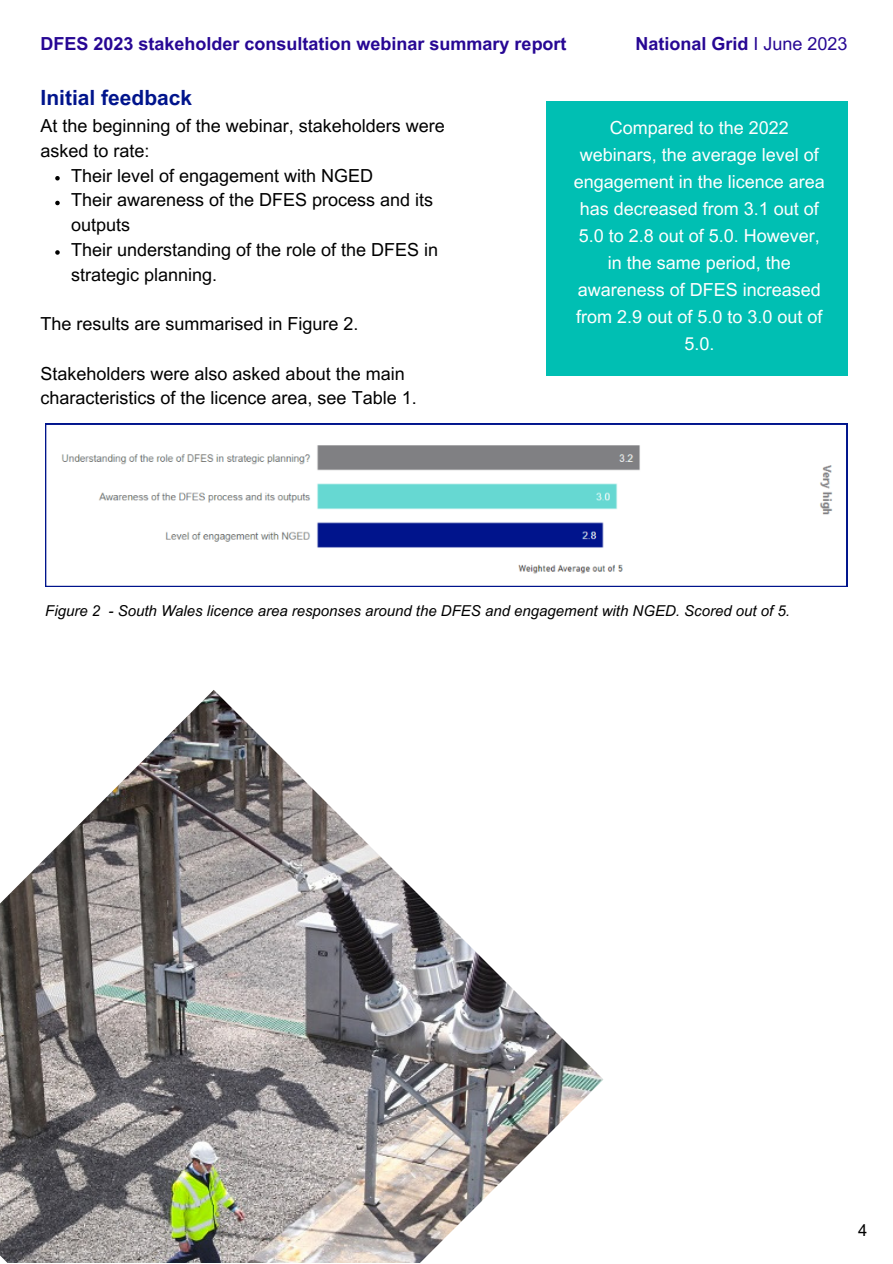
<style>
.page{position:relative;width:893px;height:1264px;background:#fff}
.page>*{position:absolute;margin:0;border:0;box-sizing:border-box;transform-origin:0 0}
.t1{font:700 21px "Arial MT Pro";color:#00148c}
.t2{font:18px/24.8px "Arial MT Pro";color:#000}
.t3{font:18px/27px "Arial MT Pro";color:#fff;text-align:center}
.t4{font:700 18px "Arial MT Pro";color:#270794}
.t5{font:16.5px "Arial MT Pro";color:#000}
.t6{font:italic 15px "Arial MT Pro";color:#000}
.s1{font-weight:400}
</style>
<div class="page">
<div style="left:546px;top:101px;width:301px;height:274px;background:#00bfb3"></div>
<svg style="left:45px;top:424px;width:802px;height:163px"></svg>
<img style="left:0;top:690px;width:603px;height:572px">
<img style="left:52px;top:444px;width:789px;height:133px">
<svg style="left:55px;top:176px;width:5px;height:4px"></svg>
<svg style="left:55px;top:201px;width:5px;height:4px"></svg>
<svg style="left:55px;top:250px;width:5px;height:5px"></svg>
<p class="t4" style="left:41px;top:37px;width:527px">DFES 2023 stakeholder consultation webinar summary report</p>
<p class="t4" style="left:635px;top:37px;width:213px">National Grid <span class="s1">I June 2023</span></p>
<p class="t1" style="left:41px;top:90px;width:153px">Initial feedback</p>
<p class="t2" style="left:41px;top:116px;width:405px">At the beginning of the webinar, stakeholders were asked to rate:</p>
<p class="t2" style="left:71px;top:165px;width:303px">Their level of engagement with NGED</p>
<p class="t2" style="left:71px;top:190px;width:363px">Their awareness of the DFES process and its outputs</p>
<p class="t2" style="left:71px;top:239px;width:368px">Their understanding of the role of the DFES in strategic planning.</p>
<p class="t2" style="left:41px;top:313px;width:319px">The results are summarised in Figure 2.</p>
<p class="t2" style="left:41px;top:363px;width:377px">Stakeholders were also asked about the main characteristics of the licence area, see Table 1.</p>
<p class="t3" style="left:573px;top:117px;width:252px">Compared to the 2022 webinars, the average level of engagement in the licence area has decreased from 3.1 out of<br>5.0 to 2.8 out of 5.0. However, in the same period, the awareness of DFES increased from 2.9 out of 5.0 to 3.0 out of<br>5.0.</p>
<p class="t6" style="left:45px;top:605px;width:746px">Figure 2 - South Wales licence area responses around the DFES and engagement with NGED. Scored out of 5.</p>
<p class="t5" style="left:858px;top:1223px;width:11px">4</p>
</div>
